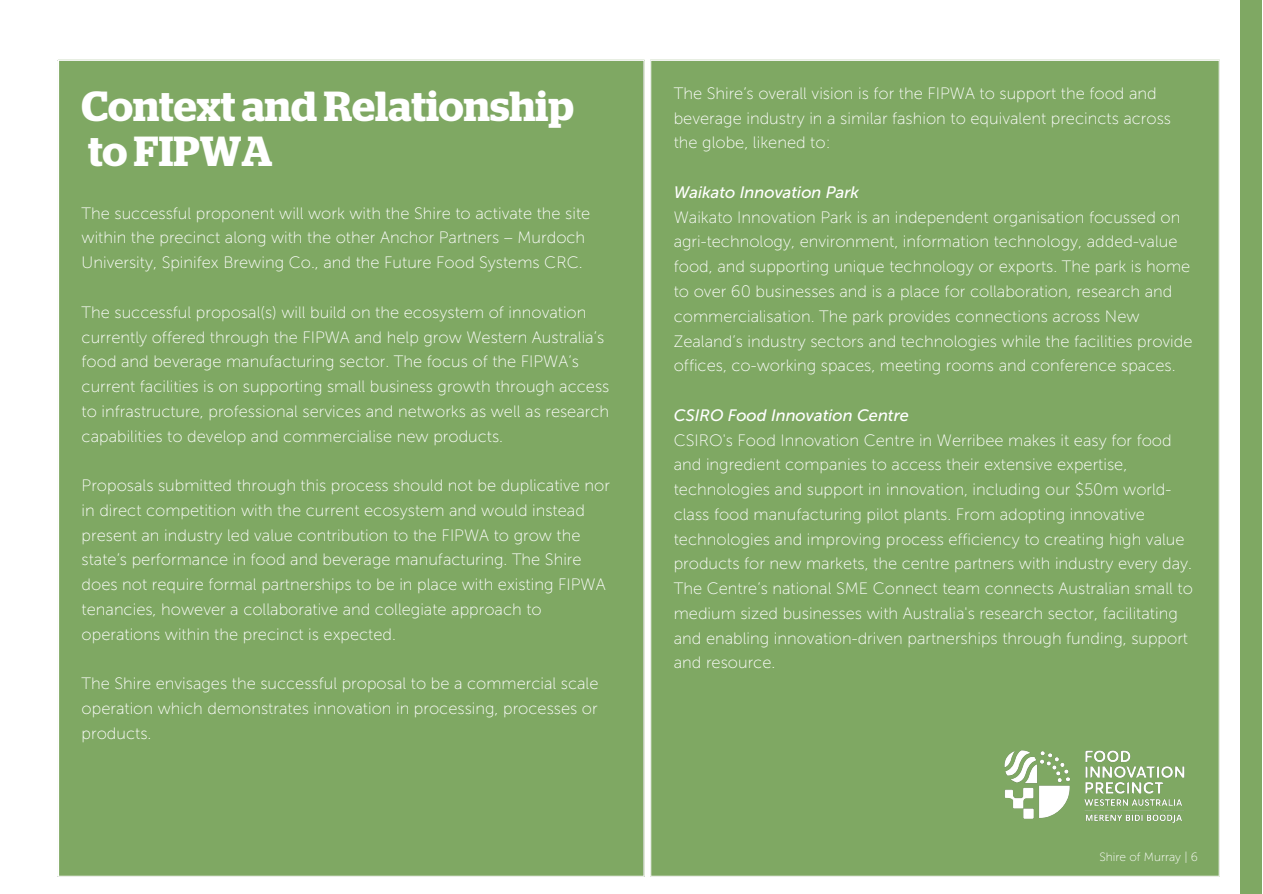
<style>
.page{position:relative;width:1263px;height:894px;background:#fff}
.page>*{position:absolute;margin:0;border:0;box-sizing:border-box;transform-origin:0 0}
.t1{font:600 42px "Stag";color:#fff}
.t2{font:16.5px/24.8px "Museo Sans 100";color:#fff}
.t3{font:italic 16.5px "Museo Sans 500";color:#fff}
.t4{font:12px "Museo Sans 100";color:#fff}
</style>
<div class="page">
<div style="left:59px;top:60px;width:1160px;height:816px;background:#7fa863"></div>
<hr style="left:643px;top:61px;width:1px;height:814px;background:#fff">
<hr style="left:58px;top:60px;width:586px;height:1px;background:#fff">
<hr style="left:58px;top:875px;width:586px;height:1px;background:#fff">
<hr style="left:650px;top:61px;width:1px;height:814px;background:#fff">
<hr style="left:650px;top:60px;width:570px;height:1px;background:#fff">
<hr style="left:650px;top:875px;width:570px;height:1px;background:#fff">
<div style="left:1240px;top:0;width:22px;height:893px;background:#7fa863"></div>
<img style="left:970px;top:717px;width:249px;height:114px">
<p class="t1" style="left:82px;top:86px;width:494px">Context and Relationship</p>
<p class="t1" style="left:88px;top:130px;width:186px">to FIPWA</p>
<p class="t2" style="left:82px;top:201px;width:510px">The successful proponent will work with the Shire to activate the site within the precinct along with the other Anchor Partners – Murdoch<br>University, Spinifex Brewing Co., and the Future Food Systems CRC.</p>
<p class="t2" style="left:82px;top:300px;width:529px">The successful proposal(s) will build on the ecosystem of innovation currently offered through the FIPWA and help grow Western Australia’s food and beverage manufacturing sector. The focus of the FIPWA’s current facilities is on supporting small business growth through access to infrastructure, professional services and networks as well as research capabilities to develop and commercialise new products.</p>
<p class="t2" style="left:82px;top:473px;width:530px">Proposals submitted through this process should not be duplicative nor in direct competition with the current ecosystem and would instead present an industry led value contribution to the FIPWA to grow the state’s performance in food and beverage manufacturing. The Shire does not require formal partnerships to be in place with existing FIPWA tenancies, however a collaborative and collegiate approach to operations within the precinct is expected.</p>
<p class="t2" style="left:82px;top:671px;width:518px;text-align:justify">The Shire envisages the successful proposal to be a commercial scale operation which demonstrates innovation in processing, processes or products.</p>
<p class="t2" style="left:674px;top:81px;width:499px">The Shire’s overall vision is for the FIPWA to support the food and beverage industry in a similar fashion to equivalent precincts across the globe, likened to:</p>
<p class="t3" style="left:674px;top:182px;width:187px">Waikato Innovation Park</p>
<p class="t2" style="left:674px;top:205px;width:520px">Waikato Innovation Park is an independent organisation focussed on agri-technology, environment, information technology, added-value food, and supporting unique technology or exports. The park is home to over 60 businesses and is a place for collaboration, research and commercialisation. The park provides connections across New Zealand’s industry sectors and technologies while the facilities provide offices, co-working spaces, meeting rooms and conference spaces.</p>
<p class="t3" style="left:674px;top:405px;width:237px">CSIRO Food Innovation Centre</p>
<p class="t2" style="left:674px;top:427px;width:520px">CSIRO's Food Innovation Centre in Werribee makes it easy for food and ingredient companies to access their extensive expertise, technologies and support in innovation, including our $50m world&shy;class food manufacturing pilot plants. From adopting innovative technologies and improving process efficiency to creating high value products for new markets, the centre partners with industry every day.</p>
<p class="t2" style="left:674px;top:576px;width:521px">The Centre’s national SME Connect team connects Australian small to medium sized businesses with Australia's research sector, facilitating and enabling innovation-driven partnerships through funding, support and resource.</p>
<p class="t4" style="left:1099px;top:849px;width:100px">Shire of Murray | 6</p>
</div>
